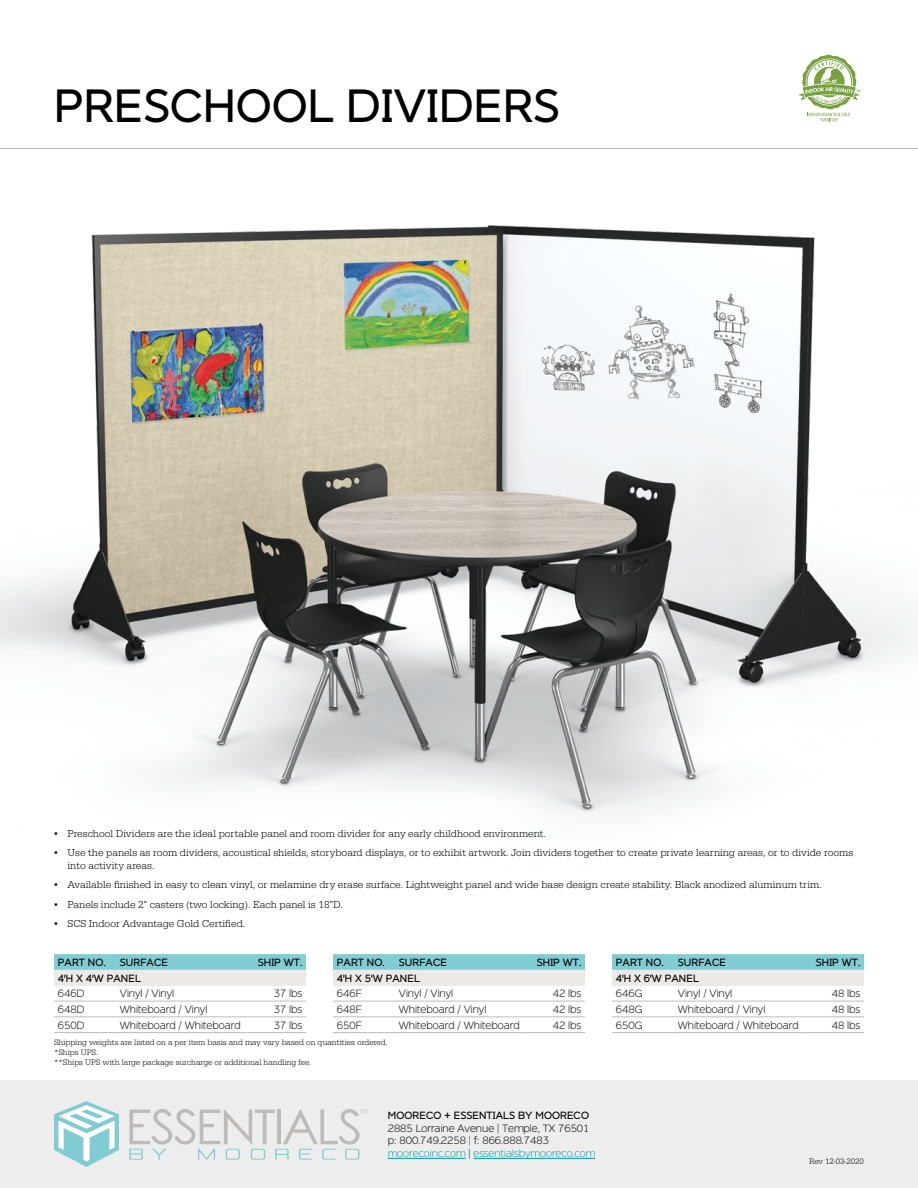
<style>
.page{position:relative;width:918px;height:1188px;background:#fff}
.page>*{position:absolute;margin:0;border:0;box-sizing:border-box;transform-origin:0 0}
.t1{font:46.5px "Dylan";letter-spacing:.01em;color:#000}
.t2{font:300 10.5px/12.6px "Serifa";color:#000}
.t3{font:100 10.5px/12.6px "Dylan";color:#000}
.t4{font:10.5px "Dylan";letter-spacing:.01em;color:#000}
.t5{font:300 8.25px/9.9px "Serifa";color:#000}
.s1{font-family:"Verdana";font-weight:400}
.s2{color:#009a9f}
</style>
<div class="page">
<hr style="left:0;top:148px;width:918px;height:1px;background:#bebcbd">
<div style="left:0;top:1080px;width:918px;height:108px;background:#eeeded"></div>
<hr style="left:388px;top:1158px;width:78px;height:1px;background:#009a9f">
<hr style="left:473px;top:1158px;width:122px;height:1px;background:#009a9f">
<svg style="left:129px;top:1109px;width:238px;height:51px"></svg>
<svg style="left:54px;top:1101px;width:65px;height:66px"></svg>
<img style="left:0;top:226px;width:918px;height:589px">
<svg style="left:54px;top:954px;width:252px;height:16px;background:#84cdd3"></svg>
<div style="left:54px;top:970px;width:252px;height:15px;background:#ebeae9"></div>
<hr style="left:247px;top:1017px;width:59px;height:1px;background:#bebcbd">
<hr style="left:247px;top:1032px;width:59px;height:1px;background:#bebcbd">
<hr style="left:54px;top:1001px;width:62px;height:1px;background:#bebcbd">
<hr style="left:116px;top:1001px;width:131px;height:1px;background:#bebcbd">
<hr style="left:247px;top:1001px;width:59px;height:1px;background:#bebcbd">
<hr style="left:54px;top:1017px;width:62px;height:1px;background:#bebcbd">
<hr style="left:116px;top:1017px;width:131px;height:1px;background:#bebcbd">
<hr style="left:54px;top:1032px;width:62px;height:1px;background:#bebcbd">
<hr style="left:116px;top:1032px;width:131px;height:1px;background:#bebcbd">
<svg style="left:798px;top:54px;width:63px;height:67px"></svg>
<svg style="left:333px;top:954px;width:252px;height:16px;background:#84cdd3"></svg>
<div style="left:333px;top:970px;width:252px;height:15px;background:#ebeae9"></div>
<hr style="left:526px;top:1017px;width:59px;height:1px;background:#bebcbd">
<hr style="left:526px;top:1032px;width:59px;height:1px;background:#bebcbd">
<hr style="left:333px;top:1001px;width:62px;height:1px;background:#bebcbd">
<hr style="left:395px;top:1001px;width:131px;height:1px;background:#bebcbd">
<hr style="left:526px;top:1001px;width:59px;height:1px;background:#bebcbd">
<hr style="left:333px;top:1017px;width:62px;height:1px;background:#bebcbd">
<hr style="left:395px;top:1017px;width:131px;height:1px;background:#bebcbd">
<hr style="left:333px;top:1032px;width:62px;height:1px;background:#bebcbd">
<hr style="left:395px;top:1032px;width:131px;height:1px;background:#bebcbd">
<svg style="left:612px;top:954px;width:252px;height:16px;background:#84cdd3"></svg>
<div style="left:612px;top:970px;width:252px;height:15px;background:#ebeae9"></div>
<hr style="left:805px;top:1017px;width:59px;height:1px;background:#bebcbd">
<hr style="left:805px;top:1032px;width:59px;height:1px;background:#bebcbd">
<hr style="left:612px;top:1001px;width:62px;height:1px;background:#bebcbd">
<hr style="left:674px;top:1001px;width:131px;height:1px;background:#bebcbd">
<hr style="left:805px;top:1001px;width:59px;height:1px;background:#bebcbd">
<hr style="left:612px;top:1017px;width:62px;height:1px;background:#bebcbd">
<hr style="left:674px;top:1017px;width:131px;height:1px;background:#bebcbd">
<hr style="left:612px;top:1032px;width:62px;height:1px;background:#bebcbd">
<hr style="left:674px;top:1032px;width:131px;height:1px;background:#bebcbd">
<h1 class="t1" style="left:54px;top:74px;width:507px">PRESCHOOL DIVIDERS</h1>
<p class="t2" style="left:54px;top:827px;width:494px"><span class="s1">▪</span> Preschool Dividers are the ideal portable panel and room divider for any early childhood environment.</p>
<p class="t2" style="left:68px;top:847px;width:787px;text-indent:-14px"><span class="s1">▪</span> Use the panels as room dividers, acoustical shields, storyboard displays, or to exhibit artwork. Join dividers together to create private learning areas, or to divide rooms into activity areas.</p>
<p class="t2" style="left:54px;top:879px;width:769px"><span class="s1">▪</span> Available finished in easy to clean vinyl, or melamine dry erase surface. Lightweight panel and wide base design create stability. Black anodized aluminum trim.</p>
<p class="t2" style="left:54px;top:898px;width:290px"><span class="s1">▪</span> Panels include 2" casters (two locking). Each panel is 18"D.</p>
<p class="t2" style="left:54px;top:917px;width:193px"><span class="s1">▪</span> SCS Indoor Advantage Gold Certified.</p>
<p class="t4" style="left:58px;top:955px;width:49px">PART NO.</p>
<p class="t4" style="left:120px;top:955px;width:50px">SURFACE</p>
<p class="t4" style="left:258px;top:955px;width:46px">SHIP WT.</p>
<p class="t4" style="left:58px;top:971px;width:85px">4'H X 4'W PANEL</p>
<p class="t3" style="left:58px;top:987px;width:28px">646D</p>
<p class="t3" style="left:120px;top:987px;width:56px">Vinyl / Vinyl</p>
<p class="t3" style="left:274px;top:987px;width:30px">37 lbs</p>
<p class="t3" style="left:58px;top:1003px;width:28px">648D</p>
<p class="t3" style="left:120px;top:1003px;width:89px">Whiteboard / Vinyl</p>
<p class="t3" style="left:274px;top:1003px;width:30px">37 lbs</p>
<p class="t3" style="left:58px;top:1019px;width:28px">650D</p>
<p class="t3" style="left:120px;top:1019px;width:122px">Whiteboard / Whiteboard</p>
<p class="t3" style="left:274px;top:1019px;width:30px">37 lbs</p>
<p class="t4" style="left:337px;top:955px;width:49px">PART NO.</p>
<p class="t4" style="left:399px;top:955px;width:50px">SURFACE</p>
<p class="t4" style="left:537px;top:955px;width:46px">SHIP WT.</p>
<p class="t4" style="left:337px;top:971px;width:85px">4'H X 5'W PANEL</p>
<p class="t3" style="left:337px;top:987px;width:26px">646F</p>
<p class="t3" style="left:399px;top:987px;width:56px">Vinyl / Vinyl</p>
<p class="t3" style="left:553px;top:987px;width:30px">42 lbs</p>
<p class="t3" style="left:337px;top:1003px;width:26px">648F</p>
<p class="t3" style="left:399px;top:1003px;width:89px">Whiteboard / Vinyl</p>
<p class="t3" style="left:553px;top:1003px;width:30px">42 lbs</p>
<p class="t3" style="left:337px;top:1019px;width:26px">650F</p>
<p class="t3" style="left:399px;top:1019px;width:122px">Whiteboard / Whiteboard</p>
<p class="t3" style="left:553px;top:1019px;width:30px">42 lbs</p>
<p class="t5" style="left:54px;top:1037px;width:335px">Shipping weights are listed on a per item basis and may vary based on quantities ordered. *Ships UPS.<br>**Ships UPS with large package surcharge or additional handling fee.</p>
<p class="t4" style="left:388px;top:1108px;width:203px">MOORECO + ESSENTIALS BY MOORECO</p>
<p class="t3" style="left:388px;top:1122px;width:209px">2885 Lorraine Avenue | Temple, TX 76501 p: 800.749.2258 | f: 866.888.7483 <span class="s2">moorecoinc.com</span> | <span class="s2">essentialsbymooreco.com</span></p>
<p class="t4" style="left:616px;top:955px;width:49px">PART NO.</p>
<p class="t4" style="left:678px;top:955px;width:50px">SURFACE</p>
<p class="t4" style="left:816px;top:955px;width:46px">SHIP WT.</p>
<p class="t4" style="left:616px;top:971px;width:85px">4'H X 6'W PANEL</p>
<p class="t3" style="left:616px;top:987px;width:28px">646G</p>
<p class="t3" style="left:678px;top:987px;width:56px">Vinyl / Vinyl</p>
<p class="t3" style="left:832px;top:987px;width:30px">48 lbs</p>
<p class="t3" style="left:616px;top:1003px;width:28px">648G</p>
<p class="t3" style="left:678px;top:1003px;width:89px">Whiteboard / Vinyl</p>
<p class="t3" style="left:832px;top:1003px;width:30px">48 lbs</p>
<p class="t3" style="left:616px;top:1019px;width:28px">650G</p>
<p class="t3" style="left:678px;top:1019px;width:122px">Whiteboard / Whiteboard</p>
<p class="t3" style="left:832px;top:1019px;width:30px">48 lbs</p>
<p class="t5" style="left:809px;top:1156px;width:56px">Rev 12-03-2020</p>
</div>
